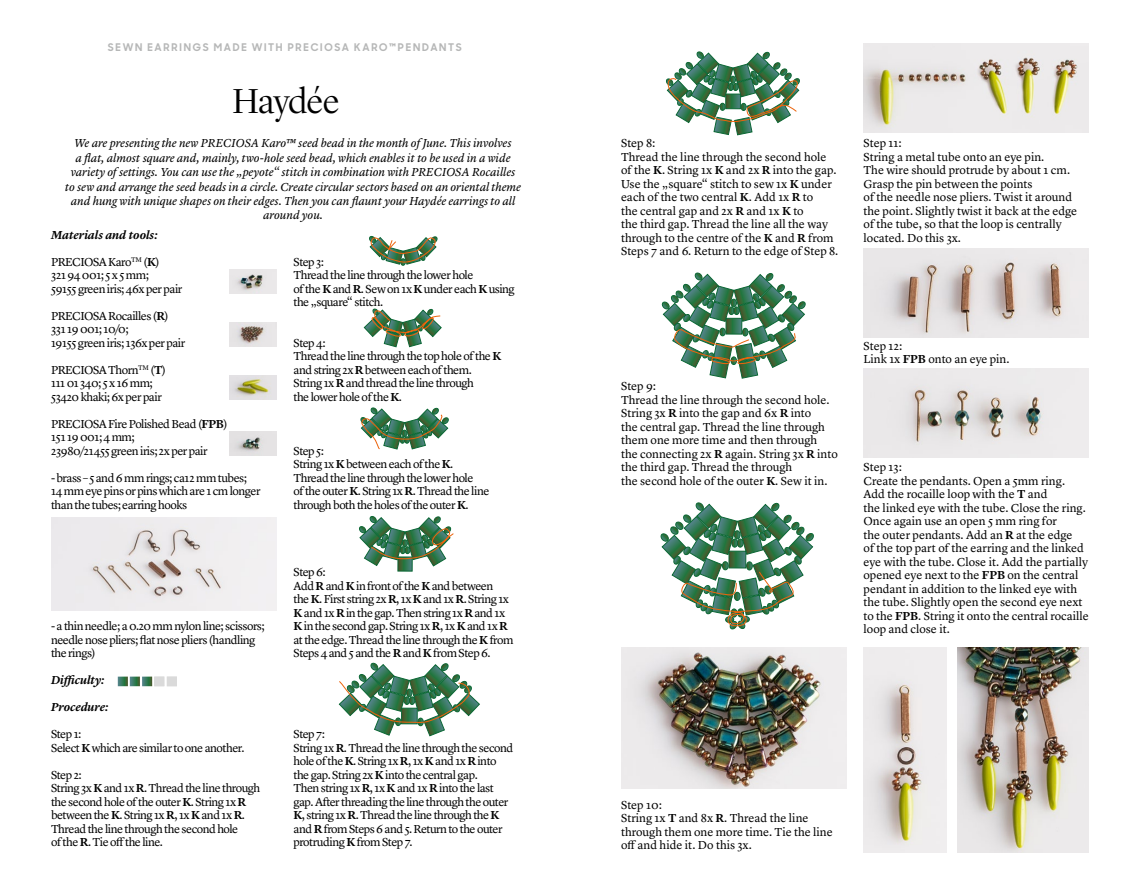
<style>
.page{position:relative;width:1140px;height:893px;background:#fff}
.page>*{position:absolute;margin:0;border:0;box-sizing:border-box;transform-origin:0 0}
.t1{font:300 36px "Lyon Display";letter-spacing:-.02em;color:#000}
.t2{font:12px/13.5px "Lyon Text";letter-spacing:-.03em;color:#000}
.t3{font:12px/13.5px "Lyon Text";color:#000}
.t4{font:italic 12px/14.4px "Lyon Text";letter-spacing:-.005em;color:#000;text-align:center}
.t5{font:italic 600 12px "Lyon Text";letter-spacing:-.005em;color:#000}
.t6{font:700 10.5px "Sharp Sans Display No 1";letter-spacing:.16em;color:#b6b7b7}
.s1{font-weight:600}
</style>
<div class="page">
<svg style="left:118px;top:677px;width:59px;height:9px"></svg>
<img style="left:230px;top:269px;width:46px;height:24px">
<img style="left:230px;top:322px;width:46px;height:24px">
<img style="left:230px;top:375px;width:46px;height:24px">
<img style="left:230px;top:432px;width:46px;height:24px">
<img style="left:51px;top:517px;width:225px;height:93px">
<svg style="left:369px;top:236px;width:69px;height:29px"></svg>
<img style="left:863px;top:44px;width:226px;height:89px">
<img style="left:863px;top:249px;width:226px;height:89px">
<img style="left:863px;top:369px;width:226px;height:89px">
<img style="left:863px;top:647px;width:83px;height:206px">
<img style="left:957px;top:647px;width:132px;height:206px">
<svg style="left:339px;top:662px;width:141px;height:74px"></svg>
<svg style="left:666px;top:51px;width:134px;height:84px"></svg>
<svg style="left:662px;top:272px;width:143px;height:107px"></svg>
<svg style="left:660px;top:502px;width:154px;height:128px"></svg>
<img style="left:621px;top:647px;width:225px;height:141px">
<svg style="left:364px;top:308px;width:77px;height:39px"></svg>
<svg style="left:360px;top:407px;width:89px;height:42px"></svg>
<svg style="left:400px;top:566px;width:10px;height:3px"></svg>
<div style="left:398px;top:557px;width:14px;height:14px;border:1px solid #0a6734"></div>
<svg style="left:359px;top:516px;width:95px;height:50px"></svg>
<p class="t6" style="left:108px;top:39px;width:355px">SEWN EARRINGS MADE WITH PRE CIOSA KARO™PENDANTS</p>
<h1 class="t1" style="left:232px;top:75px;width:108px">Haydée</h1>
<p class="t4" style="left:65px;top:135px;width:457px">We are presenting the new PRECIOSA Karo™ seed bead in the month of June. This involves<br>a flat, almost square and, mainly, two-hole seed bead, which enables it to be used in a wide variety of settings. You can use the „peyote“ stitch in combination with PRECIOSA Rocailles to sew and arrange the seed beads in a circle. Create circular sectors based on an oriental theme and hung with unique shapes on their edges. Then you can flaunt your Haydée earrings to all around you.</p>
<p class="t2" style="left:293px;top:254px;width:223px">Step 3:<br>Thread the line through the lower hole<br>of the <span class="s1">K</span> and <span class="s1">R</span>. Sew on 1x <span class="s1">K</span> under each <span class="s1">K</span> using the „square“ stitch.</p>
<p class="t2" style="left:293px;top:335px;width:209px">Step 4:<br>Thread the line through the top hole of the <span class="s1">K </span>and string 2x <span class="s1">R</span> between each of them.<br>String 1x <span class="s1">R</span> and thread the line through<br>the lower hole of the <span class="s1">K</span>.</p>
<p class="t5" style="left:51px;top:225px;width:108px">Materials and tools:</p>
<p class="t2" style="left:51px;top:254px;width:133px">PRECIOSA Karo<sup>TM</sup> (<span class="s1">K</span>)<br>321 94 001; 5 x 5 mm;<br>59155 green iris; 46x per pair</p>
<p class="t2" style="left:51px;top:308px;width:136px">PRECIOSA Rocailles (<span class="s1">R</span>)<br>331 19 001; 10/0;<br>19155 green iris; 136x per pair</p>
<p class="t2" style="left:51px;top:362px;width:116px">PRECIOSA Thorn<sup>TM</sup> (<span class="s1">T</span>)<br>111 01 340; 5 x 16 mm;<br>53420 khaki; 6x per pair</p>
<p class="t2" style="left:51px;top:416px;width:178px">PRECIOSA Fire Polished Bead (<span class="s1">FPB</span>)<br>151 19 001; 4 mm;<br>23980/21455 green iris; 2x per pair</p>
<p class="t2" style="left:51px;top:470px;width:211px">- brass – 5 and 6 mm rings; ca12 mm tubes;<br>14 mm eye pins or pins which are 1 cm longer than the tubes; earring hooks</p>
<p class="t2" style="left:293px;top:443px;width:197px">Step 5:<br>String 1x <span class="s1">K</span> between each of the <span class="s1">K</span>.<br>Thread the line through the lower hole<br>of the outer <span class="s1">K</span>. String 1x <span class="s1">R</span>. Thread the line through both the holes of the outer <span class="s1">K</span>.</p>
<p class="t2" style="left:51px;top:618px;width:215px">- a thin needle; a 0.20 mm nylon line; scissors; needle nose pliers; flat nose pliers (handling the rings)</p>
<p class="t5" style="left:51px;top:671px;width:55px">Difficulty:</p>
<p class="t5" style="left:51px;top:698px;width:59px">Procedure:</p>
<p class="t2" style="left:51px;top:726px;width:195px">Step 1:<br>Select <span class="s1">K</span> which are similar to one another.</p>
<p class="t2" style="left:51px;top:767px;width:211px">Step 2:<br>String 3x <span class="s1">K</span> and 1x <span class="s1">R</span>. Thread the line through the second hole of the outer <span class="s1">K</span>. String 1x <span class="s1">R </span>between the <span class="s1">K</span>. String 1x <span class="s1">R</span>, 1x <span class="s1">K</span> and 1x <span class="s1">R</span>.<br>Thread the line through the second hole<br>of the <span class="s1">R</span>. Tie off the line.</p>
<p class="t2" style="left:293px;top:564px;width:222px">Step 6:<br>Add <span class="s1">R</span> and <span class="s1">K</span> in front of the <span class="s1">K</span> and between<br>the <span class="s1">K</span>. First string 2x <span class="s1">R</span>, 1x <span class="s1">K</span> and 1x <span class="s1">R</span>. String 1x <span class="s1">K</span> and 1x <span class="s1">R</span> in the gap. Then string 1x <span class="s1">R</span> and 1x <span class="s1">K</span> in the second gap. String 1x <span class="s1">R</span>, 1x <span class="s1">K</span> and 1x <span class="s1">R </span>at the edge. Thread the line through the <span class="s1">K</span> from Steps 4 and 5 and the <span class="s1">R</span> and <span class="s1">K</span> from Step 6.</p>
<p class="t2" style="left:293px;top:726px;width:221px">Step 7:<br>String 1x <span class="s1">R</span>. Thread the line through the second hole of the <span class="s1">K</span>. String 1x <span class="s1">R</span>, 1x <span class="s1">K</span> and 1x <span class="s1">R</span> into the gap. String 2x <span class="s1">K</span> into the central gap.<br>Then string 1x <span class="s1">R</span>, 1x <span class="s1">K</span> and 1x <span class="s1">R</span> into the last gap. After threading the line through the outer <span class="s1">K</span>, string 1x <span class="s1">R</span>. Thread the line through the <span class="s1">K </span>and <span class="s1">R</span> from Steps 6 and 5. Return to the outer protruding <span class="s1">K</span> from Step 7.</p>
<p class="t3" style="left:621px;top:136px;width:219px">Step 8:<br>Thread the line through the second hole of the <span class="s1">K</span>. String 1x <span class="s1">K</span> and 2x <span class="s1">R</span> into the gap.<br>Use the „square“ stitch to sew 1x <span class="s1">K</span> under each of the two central <span class="s1">K</span>. Add 1x <span class="s1">R</span> to<br>the central gap and 2x <span class="s1">R</span> and 1x <span class="s1">K</span> to<br>the third gap. Thread the line all the way through to the centre of the <span class="s1">K</span> and <span class="s1">R</span> from Steps 7 and 6. Return to the edge of Step 8.</p>
<p class="t3" style="left:863px;top:135px;width:215px">Step 11:<br>String a metal tube onto an eye pin.<br>The wire should protrude by about 1 cm.<br>Grasp the pin between the points<br>of the needle nose pliers. Twist it around the point. Slightly twist it back at the edge of the tube, so that the loop is centrally located. Do this 3x.</p>
<p class="t3" style="left:621px;top:379px;width:218px">Step 9:<br>Thread the line through the second hole.<br>String 3x <span class="s1">R</span> into the gap and 6x <span class="s1">R</span> into<br>the central gap. Thread the line through them one more time and then through<br>the connecting 2x <span class="s1">R</span> again. String 3x <span class="s1">R</span> into the third gap. Thread the through<br>the second hole of the outer <span class="s1">K</span>. Sew it in.</p>
<p class="t3" style="left:863px;top:338px;width:148px">Step 12:<br>Link 1x <span class="s1">FPB</span> onto an eye pin.</p>
<p class="t3" style="left:863px;top:459px;width:227px">Step 13:<br>Create the pendants. Open a 5mm ring.<br>Add the rocaille loop with the <span class="s1">T</span> and<br>the linked eye with the tube. Close the ring.<br>Once again use an open 5 mm ring for<br>the outer pendants. Add an <span class="s1">R</span> at the edge<br>of the top part of the earring and the linked eye with the tube. Close it. Add the partially opened eye next to the <span class="s1">FPB</span> on the central pendant in addition to the linked eye with the tube. Slightly open the second eye next to the <span class="s1">FPB</span>. String it onto the central rocaille loop and close it.</p>
<p class="t3" style="left:621px;top:797px;width:213px">Step 10:<br>String 1x <span class="s1">T</span> and 8x <span class="s1">R</span>. Thread the line through them one more time. Tie the line off and hide it. Do this 3x.</p>
</div>
